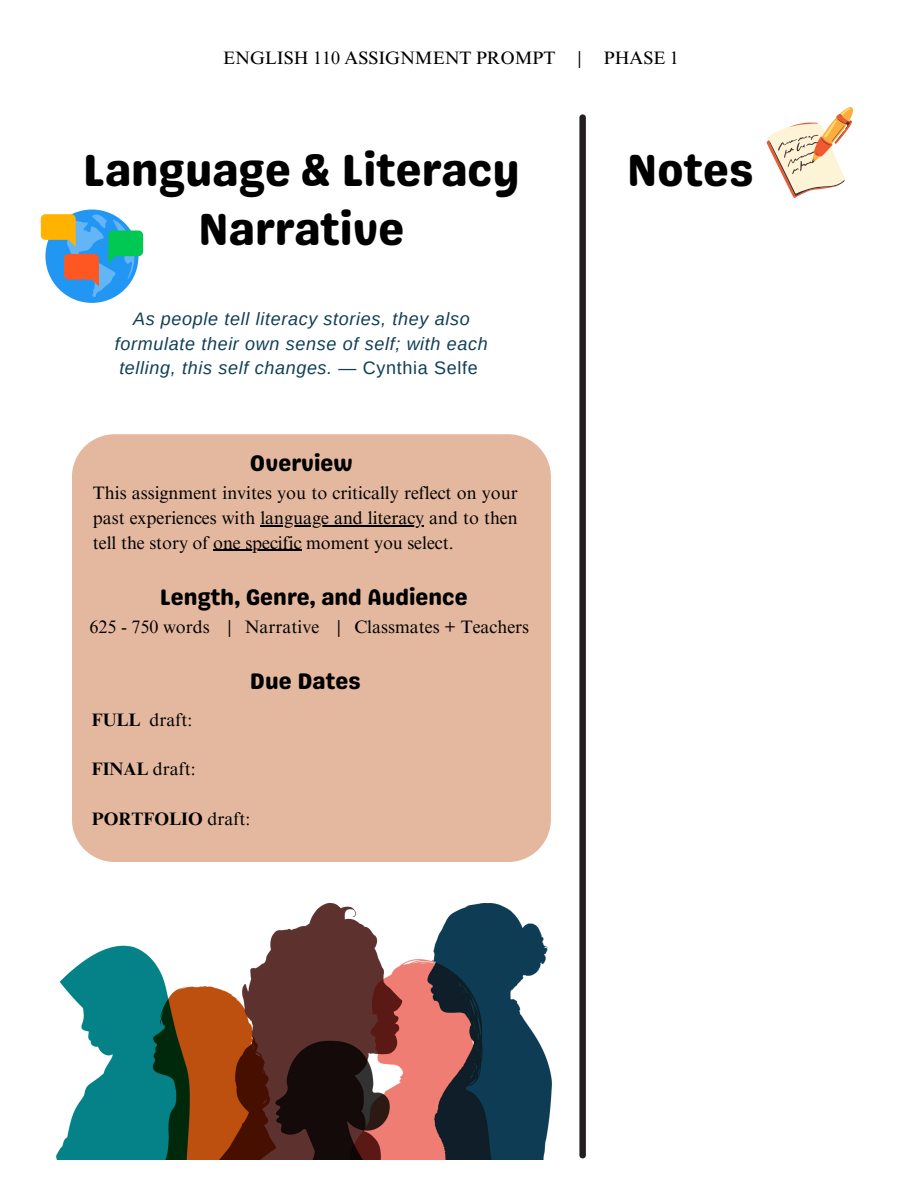
<style>
.page{position:relative;width:918px;height:1188px;background:#fff}
.page>*{position:absolute;margin:0;border:0;box-sizing:border-box;transform-origin:0 0}
.t1{font:45px/58.5px "Genty Sans";color:#000;text-align:center}
.t2{font:22.5px "Genty Sans";color:#000}
.t3{font:18px/24.8px "Times NRMT Pro";color:#000}
.t4{font:italic 18px/24.8px "Arimo";letter-spacing:.035em;color:#103f55;text-align:center}
.t5{font:700 18px "Times NRMT Pro";color:#000}
.s1{font-style:normal}
.s2{font-weight:700}
.s3{font-weight:400}
</style>
<div class="page">
<img style="left:56px;top:904px;width:495px;height:255px">
<div style="left:72px;top:434px;width:479px;height:428px;background:#e4b89e"></div>
<hr style="left:260px;top:525px;width:164px;height:1px;background:#000">
<hr style="left:213px;top:550px;width:89px;height:1px;background:#000">
<div style="left:579px;top:114px;width:7px;height:1044px;background:#231f20;border-radius:3px"></div>
<div style="left:45px;top:210px;width:93px;height:93px;background:#2196f3;border-radius:50%"></div>
<svg style="left:41px;top:214px;width:102px;height:83px"></svg>
<svg style="left:766px;top:107px;width:87px;height:91px"></svg>
<p class="t3" style="left:223px;top:48px;width:334px">ENGLISH 110 ASSIGNMENT PROMPT</p>
<p class="t3" style="left:578px;top:48px;width:5px">|</p>
<p class="t3" style="left:604px;top:48px;width:77px">PHASE 1</p>
<p class="t1" style="left:83px;top:141px;width:438px">Language &amp; Literacy<br>Narrative</p>
<p class="t4" style="left:115px;top:306px;width:375px">As people tell literacy stories, they also formulate their own sense of self; with each telling, this self changes. <span class="s1">— Cynthia Selfe</span></p>
<h2 class="t2" style="left:250px;top:450px;width:104px">Overview</h2>
<h1 class="t3" style="left:93px;top:483px;width:426px">This assignment invites you to critically reflect on your past experiences with language and literacy and to then</h1>
<p class="t3" style="left:93px;top:532px;width:362px">tell the story of one specific moment you select.</p>
<p class="t2" style="left:160px;top:583px;width:309px">Length, Genre, and Audience</p>
<h2 class="t3" style="left:90px;top:616px;width:441px">625 - 750 words | Narrative | Classmates + Teachers</h2>
<p class="t2" style="left:250px;top:667px;width:112px">Due Dates</p>
<h2 class="t3" style="left:92px;top:709px;width:102px"><span class="s2">FULL</span> draft:</h2>
<p class="t3" style="left:92px;top:759px;width:105px"><span class="s2">FINAL</span> draft:</p>
<p class="t5" style="left:92px;top:812px;width:160px">PORTFOLIO <span class="s3">draft:</span></p>
<h1 class="t1" style="left:627px;top:141px;width:129px">Notes</h1>
</div>
